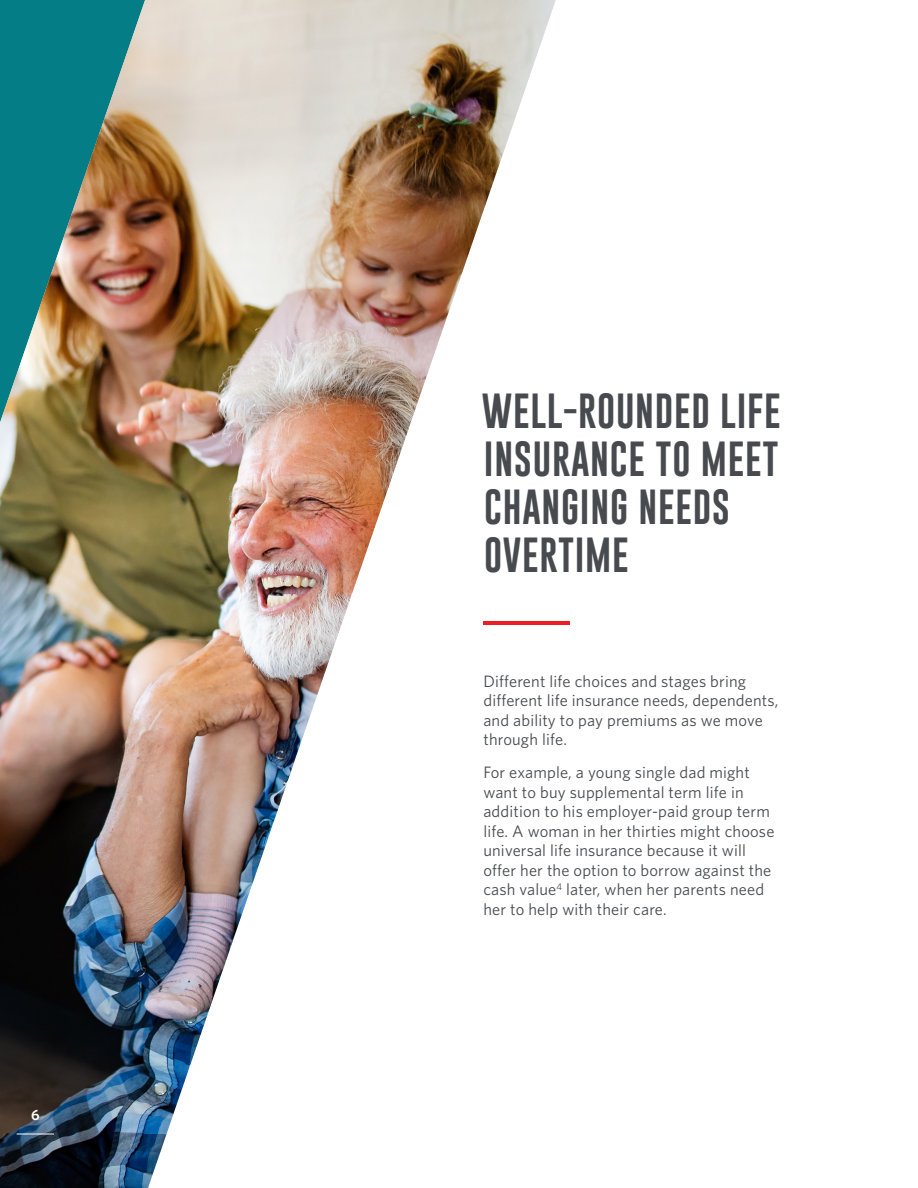
<style>
.page{position:relative;width:918px;height:1188px;background:#fff}
.page>*{position:absolute;margin:0;border:0;box-sizing:border-box;transform-origin:0 0}
.TA_Head1{font:36px/48px "Gobold";letter-spacing:.02em;color:#474a4e}
.TA_Body{font:16.5px/19.5px "Whitney";letter-spacing:.01em;color:#474a4e}
.TA_Page_Number{font:600 15px "Whitney";color:#fff}
</style>
<div class="page">
<img style="left:0;top:0;width:556px;height:1188px">
<hr style="left:483px;top:621px;width:87px;height:3px;background:#ee1d23">
<hr style="left:17px;top:1134px;width:37px;height:1px;background:#fff">
<p class="TA_Page_Number" style="left:31px;top:1105px;width:10px">6</p>
<p class="TA_Head1" style="left:482px;top:387px;width:300px">WELL-ROUNDED LIFE<br>INSURANCE TO MEET<br>CHANGING NEEDS<br>OVERTIME</p>
<p class="TA_Body" style="left:483px;top:671px;width:297px">Different life choices and stages bring different life insurance needs, dependents, and ability to pay premiums as we move through life.</p>
<p class="TA_Body" style="left:483px;top:762px;width:293px">For example, a young single dad might want to buy supplemental term life in addition to his employer-paid group term life. A woman in her thirties might choose universal life insurance because it will offer her the option to borrow against the cash value<sup>4</sup> later, when her parents need her to help with their care.</p>
</div>
